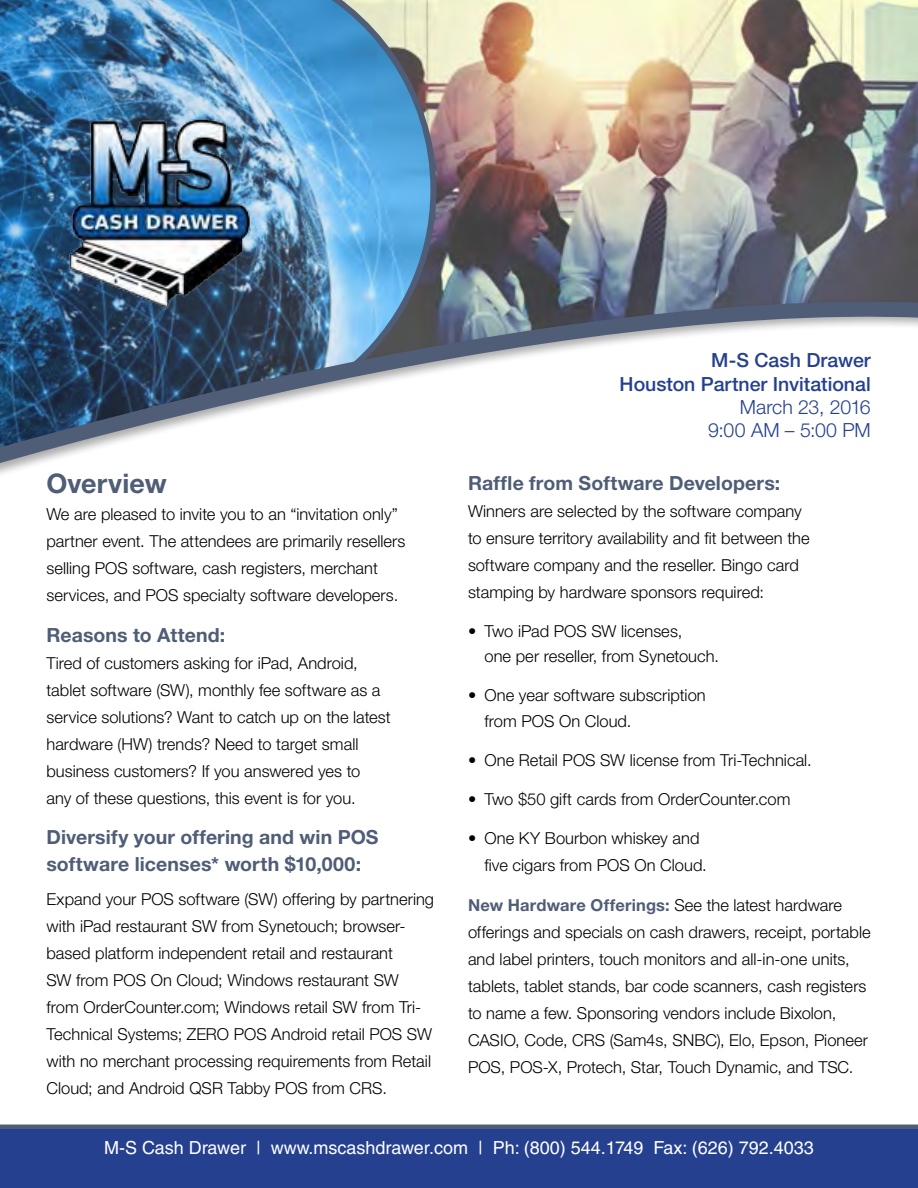
<style>
.page{position:relative;width:918px;height:1188px;background:#fff}
.page>*{position:absolute;margin:0;border:0;box-sizing:border-box;transform-origin:0 0}
.t1{font:700 27px "Helvetica Neue LT Std";letter-spacing:.005em;color:#505d77}
.t2{font:700 19.5px/27px "Helvetica Neue LT Std";letter-spacing:.005em;color:#505d77}
.t3{font:500 19.5px/23.4px "Helvetica Neue LT Std";color:#25408f;text-align:right}
.t4{font:300 19.5px/23.4px "Helvetica Neue LT Std";letter-spacing:-.005em;color:#25408f;text-align:right}
.t5{font:18px "Helvetica LT Std";color:#fff}
.t6{font:300 16.5px/27px "Helvetica Neue LT Std";color:#000}
.s1{font-weight:700;color:#505d77}
</style>
<div class="page">
<img style="left:439px;top:0;width:479px;height:268px">
<img style="left:0;top:0;width:439px;height:268px">
<img style="left:56px;top:110px;width:209px;height:158px">
<img style="left:0;top:268px;width:918px;height:206px">
<div style="left:0;top:1125px;width:918px;height:63px;background:#25408f"></div>
<h1 class="t1" style="left:46px;top:467px;width:122px">Overview</h1>
<p class="t6" style="left:46px;top:501px;width:360px">We are pleased to invite you to an “invitation only” partner event. The attendees are primarily resellers selling POS software, cash registers, merchant services, and POS specialty software developers.</p>
<p class="t2" style="left:46px;top:621px;width:180px">Reasons to Attend:</p>
<p class="t6" style="left:46px;top:649px;width:346px">Tired of customers asking for iPad, Android, tablet software (SW), monthly fee software as a service solutions? Want to catch up on the latest hardware (HW) trends? Need to target small business customers? If you answered yes to<br>any of these questions, this event is for you.</p>
<p class="t2" style="left:46px;top:824px;width:334px">Diversify your offering and win POS software licenses* worth $10,000:</p>
<p class="t6" style="left:46px;top:885px;width:389px">Expand your POS software (SW) offering by partnering with iPad restaurant SW from Synetouch; browser&shy;based platform independent retail and restaurant<br>SW from POS On Cloud; Windows restaurant SW from OrderCounter.com; Windows retail SW from Tri-Technical Systems; ZERO POS Android retail POS SW with no merchant processing requirements from Retail Cloud; and Android QSR Tabby POS from CRS.</p>
<p class="t3" style="left:620px;top:348px;width:253px">M-S Cash Drawer<br>Houston Partner Invitational</p>
<p class="t4" style="left:708px;top:395px;width:164px">March 23, 2016<br>9:00 AM – 5:00 PM</p>
<p class="t2" style="left:468px;top:469px;width:314px">Raffle from Software Developers:</p>
<p class="t6" style="left:468px;top:497px;width:343px">Winners are selected by the software company to ensure territory availability and fit between the software company and the reseller. Bingo card stamping by hardware sponsors required:</p>
<p class="t6" style="left:484px;top:618px;width:236px;line-height:25.5px;text-indent:-16px">• Two iPad POS SW licenses,<br>one per reseller, from Synetouch.</p>
<p class="t6" style="left:484px;top:682px;width:223px;line-height:25.5px;text-indent:-16px">• One year software subscription from POS On Cloud.</p>
<p class="t6" style="left:468px;top:746px;width:345px">• One Retail POS SW license from Tri-Technical.</p>
<p class="t6" style="left:468px;top:785px;width:324px">• Two $50 gift cards from OrderCounter.com</p>
<p class="t6" style="left:484px;top:824px;width:224px;text-indent:-16px">• One KY Bourbon whiskey and five cigars from POS On Cloud.</p>
<p class="t6" style="left:468px;top:892px;width:404px"><span class="s1">New Hardware Offerings:</span> See the latest hardware offerings and specials on cash drawers, receipt, portable and label printers, touch monitors and all-in-one units, tablets, tablet stands, bar code scanners, cash registers to name a few. Sponsoring vendors include Bixolon, CASIO, Code, CRS (Sam4s, SNBC), Elo, Epson, Pioneer POS, POS-X, Protech, Star, Touch Dynamic, and TSC.</p>
<p class="t5" style="left:104px;top:1137px;width:711px">M-S Cash Drawer | www.mscashdrawer.com | Ph: (800) 544.1749 Fax: (626) 792.4033</p>
</div>
